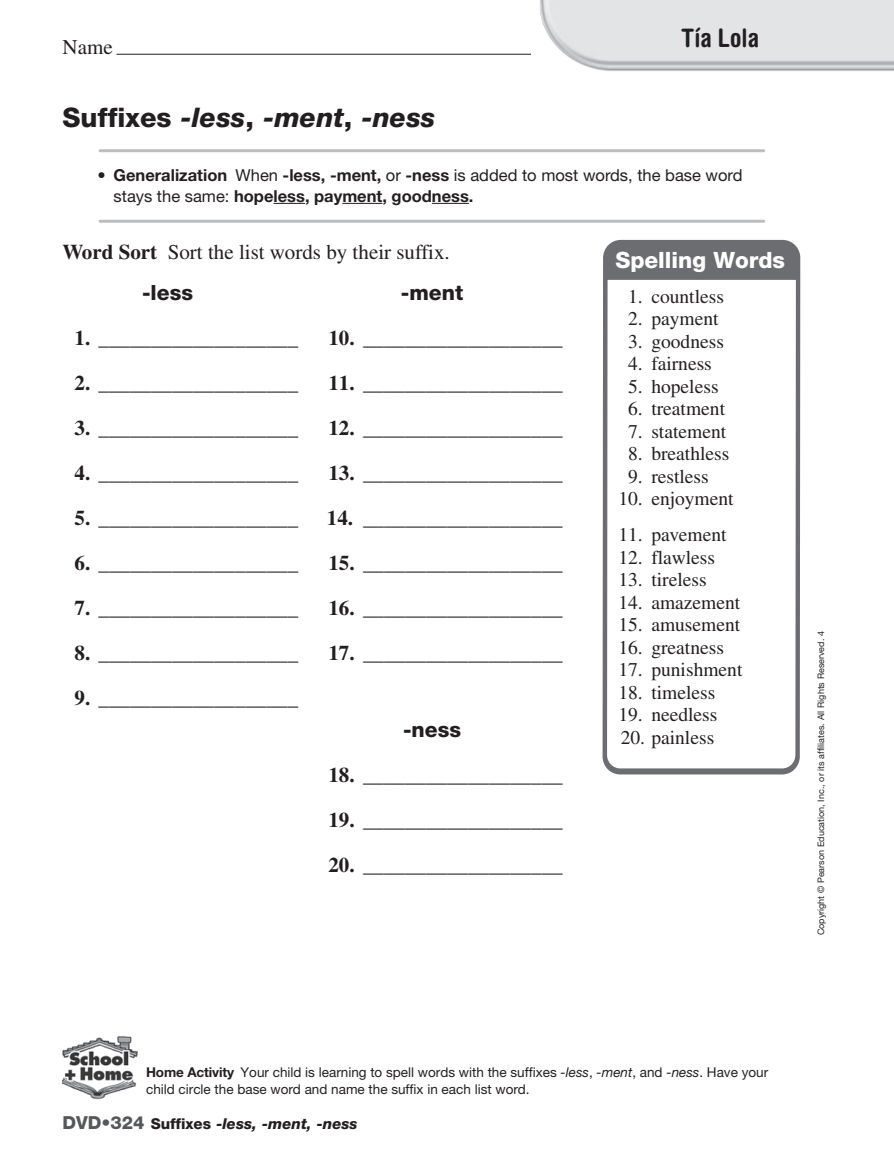
<style>
.page{position:relative;width:894px;height:1170px;background:#fff}
.page>*{position:absolute;margin:0;border:0;box-sizing:border-box;transform-origin:0 0}
.t1{font:italic 800 27px "SF Helv Neue";color:#231f20}
.t2{font:700 condensed 25.5px "Helvetica Rounded LT Std";color:#231f20}
.t3{font:800 22.5px "SF Helv Neue";color:#fff}
.t4{font:21px "Times";color:#231f20}
.t5{font:21px "Times LT Std";color:#231f20}
.t6{font:800 21px "SF Helv Neue";color:#231f20}
.t7{font:19.5px "Times";color:#231f20}
.t8{font:700 16.5px/21px "Helvetica Neue LT Std";color:#231f20}
.t9{font:italic 800 15px "Helvetica Neue LT Std";color:#231f20}
.t10{font:13.5px/16.5px "SF Helv Neue";color:#231f20}
.t11{font:9px "Helvetica Neue LT Std";color:#231f20}
.s1{font-style:normal}
.s2{font-weight:400}
.s3{font-weight:700}
.s4{font-family:"Helvetica Neue";font-style:italic}
.s5{font-style:normal;font-size:18px;color:#57585a}
</style>
<div class="page">
<img style="left:62px;top:1036px;width:75px;height:64px">
<img style="left:527px;top:0;width:366px;height:71px">
<hr style="left:116px;top:54px;width:414px;height:1px;background:#231f20">
<svg style="left:602px;top:240px;width:198px;height:534px"></svg>
<hr style="left:273px;top:203px;width:32px;height:1px;background:#231f20">
<hr style="left:342px;top:203px;width:40px;height:1px;background:#231f20">
<hr style="left:432px;top:203px;width:37px;height:1px;background:#231f20">
<hr style="left:100px;top:149px;width:663px;height:3px;background:#bcbdc0">
<hr style="left:100px;top:220px;width:663px;height:3px;background:#bcbdc0">
<p class="t5" style="left:62px;top:35px;width:52px">Name</p>
<p class="t2" style="left:681px;top:23px;width:79px">Tía Lola</p>
<p class="t1" style="left:62px;top:99px;width:374px"><span class="s1">Suffixes</span> -less<span class="s1">,</span> -ment<span class="s1">,</span> -ness</p>
<p class="t8" style="left:113px;top:164px;width:630px;text-indent:-16px"><span class="s2">•</span> Generalization <span class="s2">When</span> -less, -ment, <span class="s2">or</span> -ness <span class="s2">is added to most words, the base word stays the same:</span> hopeless, payment, goodness.</p>
<p class="t5" style="left:62px;top:240px;width:388px"><span class="s3">Word Sort</span> Sort the list words by their suffix.</p>
<p class="t3" style="left:615px;top:245px;width:171px">Spelling Words</p>
<p class="t7" style="left:628px;top:285px;width:97px">1. countless</p>
<p class="t7" style="left:628px;top:308px;width:92px">2. payment</p>
<p class="t7" style="left:628px;top:330px;width:97px">3. goodness</p>
<p class="t7" style="left:628px;top:353px;width:85px">4. fairness</p>
<p class="t7" style="left:628px;top:375px;width:92px">5. hopeless</p>
<p class="t7" style="left:628px;top:398px;width:98px">6. treatment</p>
<p class="t7" style="left:628px;top:420px;width:99px">7. statement</p>
<p class="t7" style="left:628px;top:443px;width:103px">8. breathless</p>
<p class="t7" style="left:628px;top:465px;width:82px">9. restless</p>
<p class="t7" style="left:618px;top:488px;width:117px">10. enjoyment</p>
<p class="t7" style="left:618px;top:524px;width:110px">11. pavement</p>
<p class="t7" style="left:618px;top:546px;width:98px">12. flawless</p>
<p class="t7" style="left:618px;top:569px;width:90px">13. tireless</p>
<p class="t7" style="left:618px;top:591px;width:123px">14. amazement</p>
<p class="t7" style="left:618px;top:614px;width:123px">15. amusement</p>
<p class="t7" style="left:618px;top:636px;width:107px">16. greatness</p>
<p class="t7" style="left:618px;top:659px;width:126px">17. punishment</p>
<p class="t7" style="left:618px;top:681px;width:98px">18. timeless</p>
<p class="t7" style="left:618px;top:704px;width:101px">19. needless</p>
<p class="t7" style="left:620px;top:726px;width:95px">20. painless</p>
<p class="t6" style="left:142px;top:279px;width:52px">-less</p>
<p class="t4" style="left:74px;top:326px;width:225px"><span class="s3">1.</span> ___________________</p>
<p class="t4" style="left:74px;top:371px;width:225px"><span class="s3">2.</span> ___________________</p>
<p class="t4" style="left:74px;top:416px;width:225px"><span class="s3">3.</span> ___________________</p>
<p class="t4" style="left:74px;top:461px;width:225px"><span class="s3">4.</span> ___________________</p>
<p class="t4" style="left:74px;top:506px;width:225px"><span class="s3">5.</span> ___________________</p>
<p class="t4" style="left:74px;top:551px;width:225px"><span class="s3">6.</span> ___________________</p>
<p class="t4" style="left:74px;top:596px;width:225px"><span class="s3">7.</span> ___________________</p>
<p class="t4" style="left:74px;top:641px;width:225px"><span class="s3">8.</span> ___________________</p>
<p class="t4" style="left:74px;top:686px;width:225px"><span class="s3">9.</span> ___________________</p>
<p class="t6" style="left:401px;top:279px;width:64px">-ment</p>
<p class="t4" style="left:328px;top:326px;width:236px"><span class="s3">10.</span> ___________________</p>
<p class="t4" style="left:328px;top:371px;width:236px"><span class="s3">11.</span> ___________________</p>
<p class="t4" style="left:328px;top:416px;width:236px"><span class="s3">12.</span> ___________________</p>
<p class="t4" style="left:328px;top:461px;width:236px"><span class="s3">13.</span> ___________________</p>
<p class="t4" style="left:327px;top:506px;width:237px"><span class="s3">14.</span> ___________________</p>
<p class="t4" style="left:328px;top:551px;width:236px"><span class="s3">15.</span> ___________________</p>
<p class="t4" style="left:328px;top:596px;width:236px"><span class="s3">16.</span> ___________________</p>
<p class="t4" style="left:328px;top:641px;width:236px"><span class="s3">17.</span> ___________________</p>
<p class="t6" style="left:403px;top:715px;width:59px">-ness</p>
<p class="t4" style="left:328px;top:763px;width:236px"><span class="s3">18.</span> ___________________</p>
<p class="t4" style="left:328px;top:808px;width:236px"><span class="s3">19.</span> ___________________</p>
<p class="t4" style="left:328px;top:853px;width:236px"><span class="s3">20.</span> ___________________</p>
<p class="t11" style="left:815px;top:935px;width:306px;rotate:-90deg">Copyright © Pearson Education, Inc., or its affiliates. All Rights Reserved. 4</p>
<p class="t10" style="left:146px;top:1064px;width:623px"><span class="s3">Home Activity</span> Your child is learning to spell words with the suffixes <span class="s4">-less</span>, <span class="s4">-ment</span>, and <span class="s4">-ness</span>. Have your child circle the base word and name the suffix in each list word.</p>
<p class="t9" style="left:62px;top:1115px;width:296px"><span class="s5">DVD•324</span> <span class="s1">Suffixes</span> -less, -ment, -ness</p>
</div>
